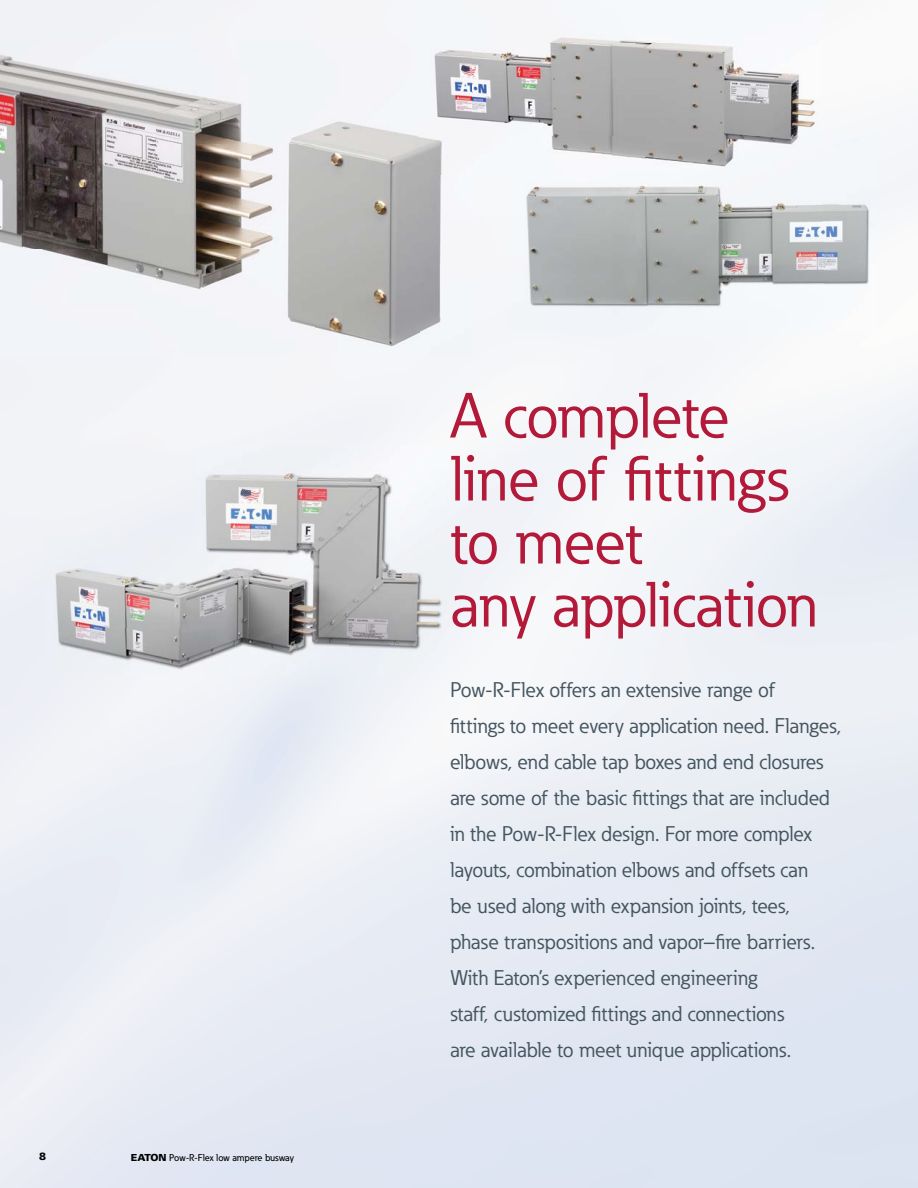
<style>
.page{position:relative;width:918px;height:1188px;background:#fff}
.page>*{position:absolute;margin:0;border:0;box-sizing:border-box;transform-origin:0 0}
.t1{font:63px/63px "Eaton";color:#b31938}
.t2{font:21px/36px "Eaton";color:#445560}
.t3{font:900 10.5px "Univers LT Std";color:#000}
.t4{font:500 9.75px "Eaton";letter-spacing:-.01em;color:#000}
.s1{font-family:"Univers LT Std";font-weight:900}
</style>
<div class="page">
<div style="left:450px;top:393px;width:280px;height:57px;background:#f6f7f9"></div>
<img style="left:0;top:39px;width:471px;height:316px">
<img style="left:721px;top:45px;width:100px;height:92px">
<img style="left:471px;top:43px;width:149px;height:94px">
<img style="left:620px;top:43px;width:101px;height:94px">
<img style="left:44px;top:446px;width:406px;height:228px">
<img style="left:508px;top:174px;width:210px;height:59px">
<img style="left:718px;top:137px;width:106px;height:96px">
<img style="left:824px;top:137px;width:52px;height:193px">
<img style="left:508px;top:233px;width:316px;height:97px">
<img style="left:547px;top:137px;width:275px;height:37px">
<p class="t3" style="left:39px;top:1150px;width:9px">8</p>
<p class="t4" style="left:131px;top:1151px;width:165px"><span class="s1">EATON</span> Pow-R-Flex low ampere busway</p>
<h1 class="t1" style="left:450px;top:385px;width:369px">A complete line of fittings to meet<br>any application</h1>
<p class="t2" style="left:450px;top:672px;width:393px">Pow-R-Flex offers an extensive range of<br>fittings to meet every application need. Flanges, elbows, end cable tap boxes and end closures are some of the basic fittings that are included in the Pow-R-Flex design. For more complex layouts, combination elbows and offsets can<br>be used along with expansion joints, tees, phase transpositions and vapor–fire barriers.<br>With Eaton’s experienced engineering<br>staff, customized fittings and connections<br>are available to meet unique applications.</p>
</div>
